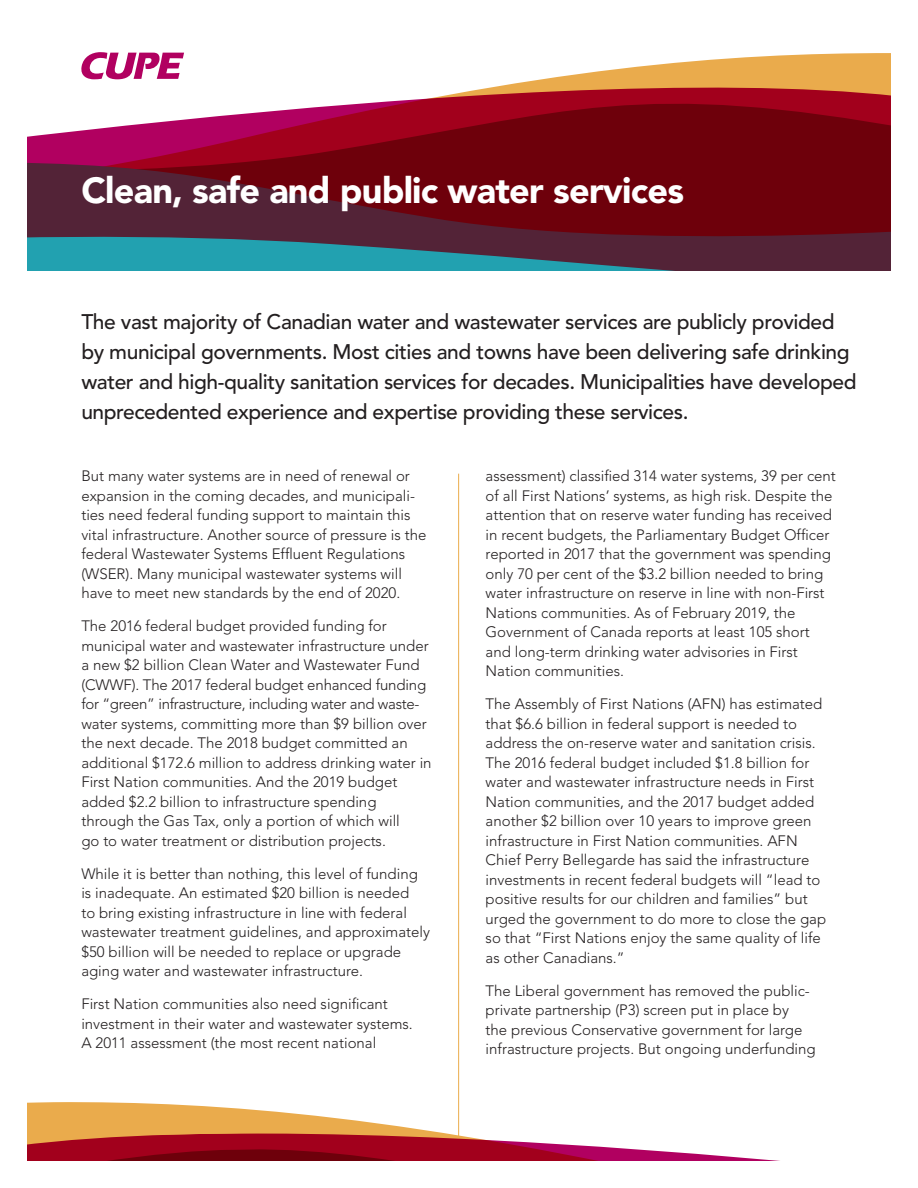
<style>
.page{position:relative;width:918px;height:1188px;background:#fff}
.page>*{position:absolute;margin:0;border:0;box-sizing:border-box;transform-origin:0 0}
.t1{font:900 36px "Avenir";letter-spacing:-.02em;color:#fff}
.t2{font:500 21px/30px "Avenir";letter-spacing:-.02em;color:#231f20}
.t3{font:300 15px/19.5px "Avenir";color:#231f20}
</style>
<div class="page">
<hr style="left:458px;top:474px;width:1px;height:674px;background:#ebac4c">
<svg style="left:91px;top:53px;width:800px;height:35px"></svg>
<svg style="left:27px;top:88px;width:864px;height:67px"></svg>
<svg style="left:27px;top:155px;width:864px;height:66px;background:#690918"></svg>
<svg style="left:27px;top:221px;width:864px;height:49px;background:#464859"></svg>
<svg style="left:27px;top:1100px;width:433px;height:17px"></svg>
<svg style="left:27px;top:1117px;width:753px;height:44px"></svg>
<svg style="left:81px;top:52px;width:103px;height:27px"></svg>
<p class="t1" style="left:81px;top:169px;width:604px">Clean, safe and public water services</p>
<p class="t2" style="left:81px;top:308px;width:777px">The vast majority of Canadian water and wastewater services are publicly provided by municipal governments. Most cities and towns have been delivering safe drinking water and high-quality sanitation services for decades. Municipalities have developed unprecedented experience and expertise providing these services.</p>
<p class="t3" style="left:81px;top:466px;width:347px">But many water systems are in need of renewal or expansion in the coming decades, and municipali&shy;ties need federal funding support to maintain this vital infrastructure. Another source of pressure is the federal Wastewater Systems Effluent Regulations (WSER). Many municipal wastewater systems will have to meet new standards by the end of 2020.</p>
<p class="t3" style="left:81px;top:616px;width:352px">The 2016 federal budget provided funding for municipal water and wastewater infrastructure under a new $2 billion Clean Water and Wastewater Fund (CWWF). The 2017 federal budget enhanced funding for “green” infrastructure, including water and waste&shy;water systems, committing more than $9 billion over the next decade. The 2018 budget committed an additional $172.6 million to address drinking water in First Nation communities. And the 2019 budget added $2.2 billion to infrastructure spending through the Gas Tax, only a portion of which will<br>go to water treatment or distribution projects.</p>
<p class="t3" style="left:81px;top:864px;width:350px">While it is better than nothing, this level of funding is inadequate. An estimated $20 billion is needed<br>to bring existing infrastructure in line with federal wastewater treatment guidelines, and approximately $50 billion will be needed to replace or upgrade aging water and wastewater infrastructure.</p>
<p class="t3" style="left:81px;top:994px;width:333px">First Nation communities also need significant investment in their water and wastewater systems.<br>A 2011 assessment (the most recent national</p>
<p class="t3" style="left:486px;top:466px;width:352px">assessment) classified 314 water systems, 39 per cent of all First Nations’ systems, as high risk. Despite the attention that on reserve water funding has received in recent budgets, the Parliamentary Budget Officer reported in 2017 that the government was spending only 70 per cent of the $3.2 billion needed to bring water infrastructure on reserve in line with non-First Nations communities. As of February 2019, the Government of Canada reports at least 105 short and long-term drinking water advisories in First Nation communities.</p>
<p class="t3" style="left:486px;top:694px;width:342px">The Assembly of First Nations (AFN) has estimated that $6.6 billion in federal support is needed to address the on-reserve water and sanitation crisis.<br>The 2016 federal budget included $1.8 billion for water and wastewater infrastructure needs in First Nation communities, and the 2017 budget added another $2 billion over 10 years to improve green infrastructure in First Nation communities. AFN Chief Perry Bellegarde has said the infrastructure investments in recent federal budgets will “lead to positive results for our children and families” but urged the government to do more to close the gap so that “First Nations enjoy the same quality of life as other Canadians.”</p>
<p class="t3" style="left:486px;top:981px;width:332px">The Liberal government has removed the public&shy;private partnership (P3) screen put in place by<br>the previous Conservative government for large infrastructure projects. But ongoing underfunding</p>
</div>
